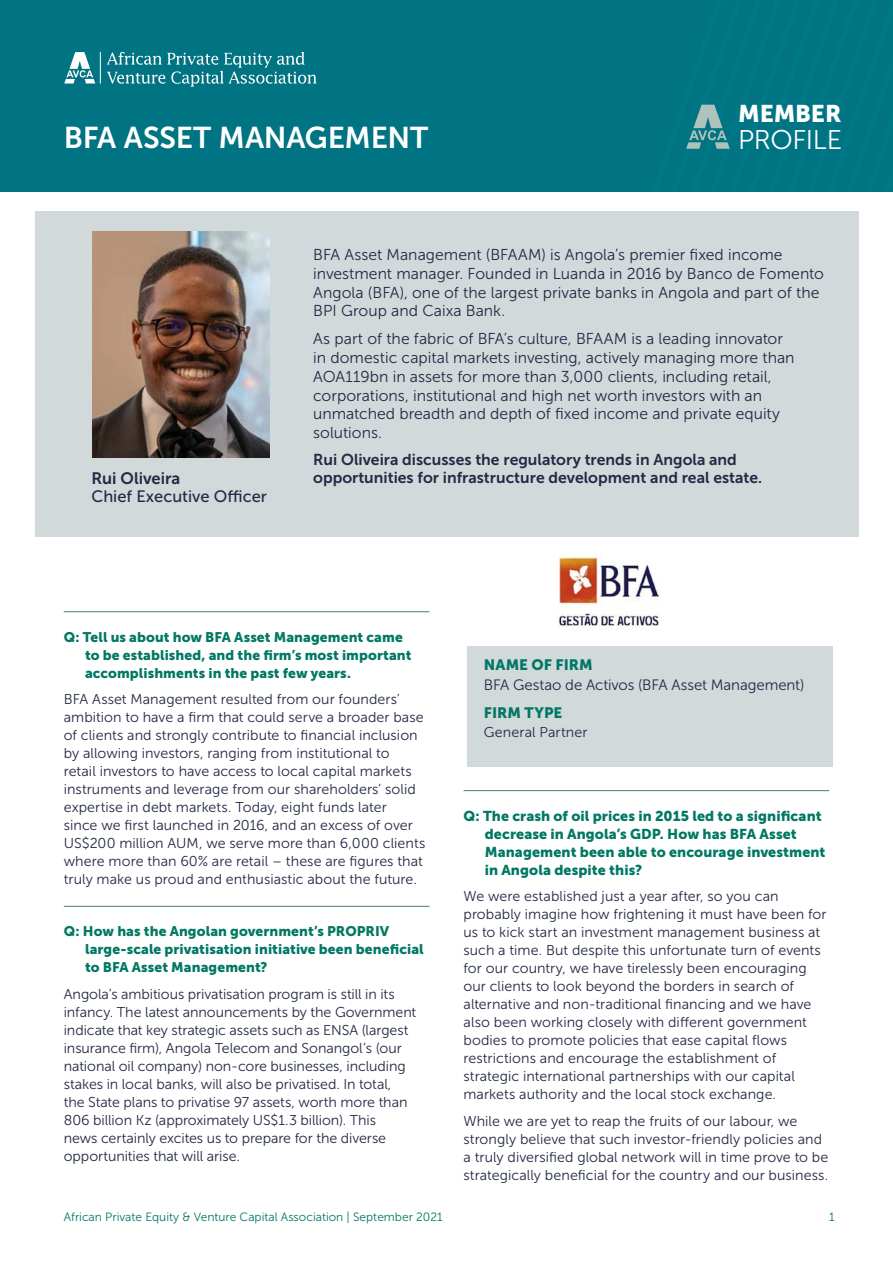
<style>
.page{position:relative;width:893px;height:1263px;background:#fff}
.page>*{position:absolute;margin:0;border:0;box-sizing:border-box;transform-origin:0 0}
.t1{font:30px "Museo Sans 700";letter-spacing:-.01em;color:#fff}
.t2{font:27px "Museo Sans 300";letter-spacing:-.015em;color:#fff}
.t3{font:24px "Museo Sans 900";letter-spacing:-.005em;color:#fff}
.t4{font:16.5px "Museo Sans 500";color:#222944}
.t5{font:16.5px "Museo Sans 700";letter-spacing:-.005em;color:#222944}
.t6{font:15.75px/18.9px "Museo Sans 300";color:#222944}
.t7{font:15.75px/18px "Museo Sans 700";color:#222944}
.t8{font:15px "Museo Sans 300";letter-spacing:-.005em;color:#222944}
.t9{font:15px "Museo Sans 900";color:#007864}
.t10{font:14.25px/18px "Museo Sans 300";color:#222944}
.t11{font:14.25px/18px "Museo Sans 900";letter-spacing:.005em;color:#007864}
.t12{font:13.8px/18px "Museo Sans 900";letter-spacing:.005em;color:#007864}
.t13{font:12px "Museo Sans 300";color:#007864}
</style>
<div class="page">
<div style="left:0;top:0;width:893px;height:192px;background:#007482"></div>
<svg style="left:107px;top:52px;width:209px;height:35px"></svg>
<hr style="left:100px;top:52px;width:1px;height:32px;background:#fff">
<svg style="left:64px;top:52px;width:31px;height:32px"></svg>
<svg style="left:686px;top:104px;width:44px;height:45px"></svg>
<hr style="left:463px;top:790px;width:366px;height:1px;background:#457b7d">
<div style="left:35px;top:211px;width:824px;height:325px;background:#d2d9db"></div>
<img style="left:92px;top:232px;width:177px;height:225px">
<hr style="left:64px;top:611px;width:365px;height:1px;background:#457b7d">
<hr style="left:64px;top:906px;width:365px;height:1px;background:#457b7d">
<div style="left:467px;top:647px;width:365px;height:120px;background:#d2d9db"></div>
<img style="left:558px;top:556px;width:104px;height:74px">
<h1 class="t1" style="left:64px;top:121px;width:366px">BFA ASSET MANAGEMENT</h1>
<h3 class="t3" style="left:738px;top:100px;width:105px">MEMBER</h3>
<h2 class="t2" style="left:738px;top:125px;width:105px">PROFILE</h2>
<p class="t5" style="left:91px;top:469px;width:90px">Rui Oliveira</p>
<p class="t4" style="left:91px;top:487px;width:177px">Chief Executive Officer</p>
<p class="t6" style="left:313px;top:245px;width:512px">BFA Asset Management (BFAAM) is Angola’s premier fixed income investment manager. Founded in Luanda in 2016 by Banco de Fomento Angola (BFA), one of the largest private banks in Angola and part of the BPI Group and Caixa Bank.</p>
<p class="t6" style="left:313px;top:329px;width:483px">As part of the fabric of BFA’s culture, BFAAM is a leading innovator in domestic capital markets investing, actively managing more than AOA119bn in assets for more than 3,000 clients, including retail, corporations, institutional and high net worth investors with an unmatched breadth and depth of fixed income and private equity solutions.</p>
<p class="t7" style="left:313px;top:450px;width:450px">Rui Oliveira discusses the regulatory trends in Angola and opportunities for infrastructure development and real estate.</p>
<p class="t12" style="left:85px;top:628px;width:328px;text-indent:-21px">Q: Tell us about how BFA Asset Management came to be established, and the firm’s most important accomplishments in the past few years.</p>
<p class="t10" style="left:64px;top:691px;width:363px">BFA Asset Management resulted from our founders’ ambition to have a firm that could serve a broader base of clients and strongly contribute to financial inclusion by allowing investors, ranging from institutional to<br>retail investors to have access to local capital markets instruments and leverage from our shareholders’ solid expertise in debt markets. Today, eight funds later<br>since we first launched in 2016, and an excess of over US$200 million AUM, we serve more than 6,000 clients where more than 60% are retail – these are figures that truly make us proud and enthusiastic about the future.</p>
<p class="t12" style="left:85px;top:922px;width:340px;text-indent:-21px">Q: How has the Angolan government’s PROPRIV large-scale privatisation initiative been beneficial to BFA Asset Management?</p>
<p class="t10" style="left:64px;top:985px;width:354px">Angola’s ambitious privatisation program is still in its infancy. The latest announcements by the Government indicate that key strategic assets such as ENSA (largest insurance firm), Angola Telecom and Sonangol’s (our national oil company) non-core businesses, including stakes in local banks, will also be privatised. In total,<br>the State plans to privatise 97 assets, worth more than 806 billion Kz (approximately US$1.3 billion). This<br>news certainly excites us to prepare for the diverse opportunities that will arise.</p>
<p class="t13" style="left:64px;top:1210px;width:381px">African Private Equity &amp; Venture Capital Association | September 2021</p>
<p class="t9" style="left:484px;top:656px;width:110px">NAME OF FIRM</p>
<p class="t8" style="left:484px;top:676px;width:322px">BFA Gestao de Activos (BFA Asset Management)</p>
<p class="t9" style="left:484px;top:704px;width:80px">FIRM TYPE</p>
<p class="t10" style="left:484px;top:723px;width:105px">General Partner</p>
<p class="t11" style="left:485px;top:807px;width:342px;text-indent:-21px">Q: The crash of oil prices in 2015 led to a significant decrease in Angola’s GDP. How has BFA Asset Management been able to encourage investment in Angola despite this?</p>
<p class="t10" style="left:463px;top:887px;width:365px">We were established just a year after, so you can probably imagine how frightening it must have been for us to kick start an investment management business at such a time. But despite this unfortunate turn of events for our country, we have tirelessly been encouraging our clients to look beyond the borders in search of alternative and non-traditional financing and we have also been working closely with different government bodies to promote policies that ease capital flows restrictions and encourage the establishment of strategic international partnerships with our capital markets authority and the local stock exchange.</p>
<p class="t10" style="left:463px;top:1112px;width:366px">While we are yet to reap the fruits of our labour, we strongly believe that such investor-friendly policies and a truly diversified global network will in time prove to be strategically beneficial for the country and our business.</p>
<p class="t13" style="left:829px;top:1210px;width:7px">1</p>
</div>
